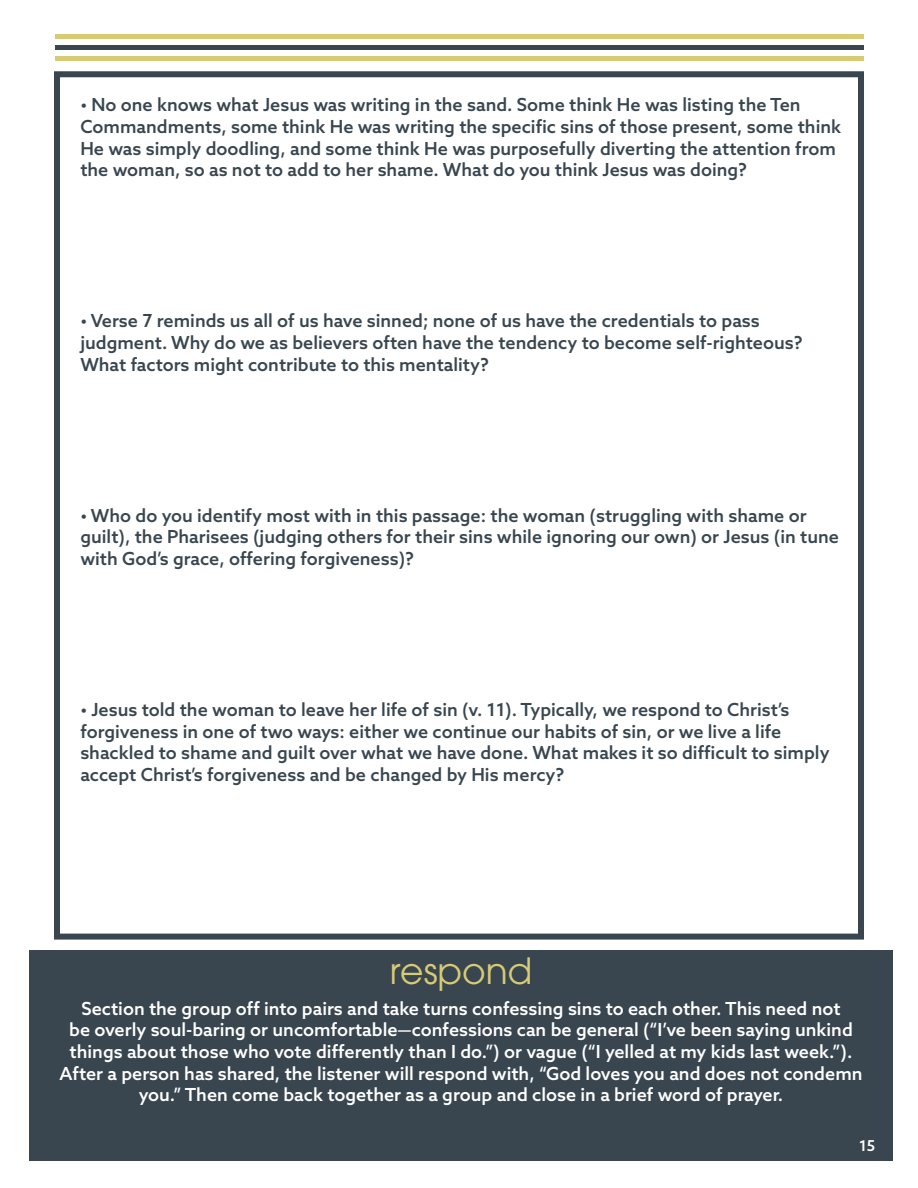
<style>
.page{position:relative;width:918px;height:1188px;background:#fff}
.page>*{position:absolute;margin:0;border:0;box-sizing:border-box;transform-origin:0 0}
.t1{font:36px "ITC Avant Garde Pro";color:#d7cb75}
.t2{font:500 18px/21.6px "Azo Sans";color:#39464f}
.t3{font:500 18px/21.6px "Azo Sans";color:#fff;text-align:center}
.t4{font:500 15px "Azo Sans";color:#fff}
</style>
<div class="page">
<div style="left:55px;top:56px;width:809px;height:5px;background:#d7cb75"></div>
<hr style="left:55px;top:34px;width:809px;height:4px;background:#d7cb75">
<hr style="left:55px;top:45px;width:809px;height:4px;background:#39464f">
<div style="left:54px;top:71px;width:810px;height:869px;border:6px solid #39464f"></div>
<div style="left:29px;top:950px;width:864px;height:211px;background:#39464f"></div>
<p class="t2" style="left:80px;top:94px;width:762px">• No one knows what Jesus was writing in the sand. Some think He was listing the Ten Commandments, some think He was writing the specific sins of those present, some think He was simply doodling, and some think He was purposefully diverting the attention from the woman, so as not to add to her shame. What do you think Jesus was doing?</p>
<p class="t2" style="left:80px;top:310px;width:724px">• Verse 7 reminds us all of us have sinned; none of us have the credentials to pass judgment. Why do we as believers often have the tendency to become self-righteous?<br>What factors might contribute to this mentality?</p>
<p class="t2" style="left:80px;top:504px;width:760px">• Who do you identify most with in this passage: the woman (struggling with shame or guilt), the Pharisees (judging others for their sins while ignoring our own) or Jesus (in tune with God’s grace, offering forgiveness)?</p>
<p class="t2" style="left:80px;top:699px;width:751px">• Jesus told the woman to leave her life of sin (v. 11). Typically, we respond to Christ’s forgiveness in one of two ways: either we continue our habits of sin, or we live a life shackled to shame and guilt over what we have done. What makes it so difficult to simply accept Christ’s forgiveness and be changed by His mercy?</p>
<p class="t1" style="left:390px;top:948px;width:144px">respond</p>
<p class="t3" style="left:59px;top:997px;width:805px">Section the group off into pairs and take turns confessing sins to each other. This need not<br>be overly soul-baring or uncomfortable—confessions can be general (“I’ve been saying unkind things about those who vote differently than I do.”) or vague (“I yelled at my kids last week.”).<br>After a person has shared, the listener will respond with, “God loves you and does not condemn you.” Then come back together as a group and close in a brief word of prayer.</p>
<p class="t4" style="left:859px;top:1135px;width:18px">15</p>
</div>
